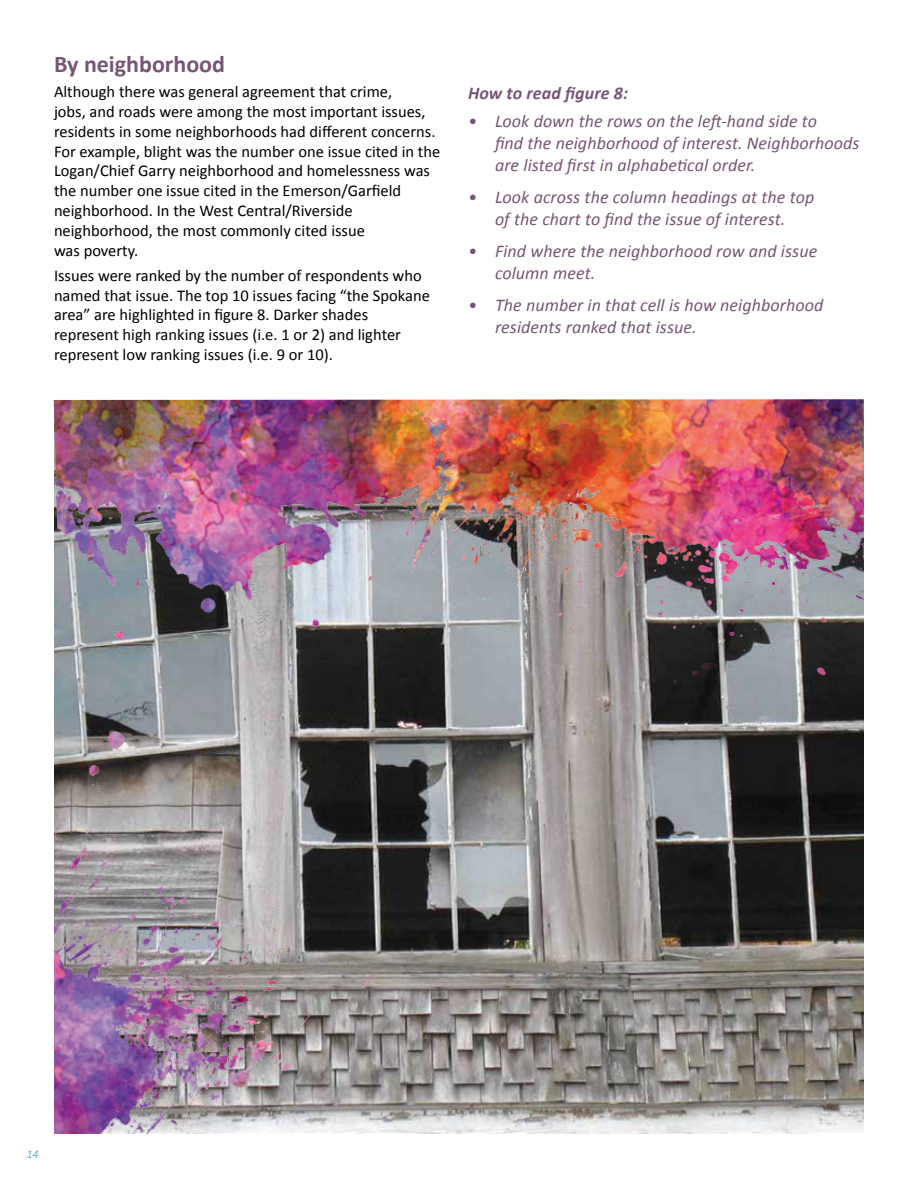
<style>
.page{position:relative;width:918px;height:1188px;background:#fff}
.page>*{position:absolute;margin:0;border:0;box-sizing:border-box;transform-origin:0 0}
.t1{font:700 24px "Calibri";color:#765674}
.t2{font:italic 18px/21.6px "Calibri";letter-spacing:.005em;color:#765674}
.t3{font:italic 700 18px "Calibri";letter-spacing:.005em;color:#765674}
.t4{font:16.5px/19.8px "Calibri";color:#000}
.t5{font:italic 300 12px "Calibri";color:#409cb3}
</style>
<div class="page">
<img style="left:518px;top:1063px;width:346px;height:71px">
<img style="left:54px;top:399px;width:810px;height:664px">
<img style="left:54px;top:771px;width:464px;height:363px">
<h1 class="t1" style="left:54px;top:47px;width:173px">By neighborhood</h1>
<p class="t4" style="left:54px;top:81px;width:388px">Although there was general agreement that crime,<br>jobs, and roads were among the most important issues, residents in some neighborhoods had different concerns.<br>For example, blight was the number one issue cited in the Logan/Chief Garry neighborhood and homelessness was the number one issue cited in the Emerson/Garfield neighborhood. In the West Central/Riverside neighborhood, the most commonly cited issue<br>was poverty.</p>
<p class="t4" style="left:54px;top:265px;width:377px">Issues were ranked by the number of respondents who named that issue. The top 10 issues facing “the Spokane area” are highlighted in figure 8. Darker shades represent high ranking issues (i.e. 1 or 2) and lighter represent low ranking issues (i.e. 9 or 10).</p>
<p class="t3" style="left:468px;top:80px;width:162px">How to read figure 8:</p>
<p class="t2" style="left:495px;top:110px;width:366px;text-indent:-27px">• Look down the rows on the left-hand side to<br>find the neighborhood of interest. Neighborhoods are listed first in alphabetical order.</p>
<p class="t2" style="left:468px;top:185px;width:348px;text-align:center">• Look across the column headings at the top of the chart to find the issue of interest.</p>
<p class="t2" style="left:495px;top:239px;width:324px;text-indent:-27px">• Find where the neighborhood row and issue column meet.</p>
<p class="t2" style="left:495px;top:293px;width:330px;text-indent:-27px">• The number in that cell is how neighborhood residents ranked that issue.</p>
<p class="t5" style="left:27px;top:1147px;width:14px">14</p>
</div>
